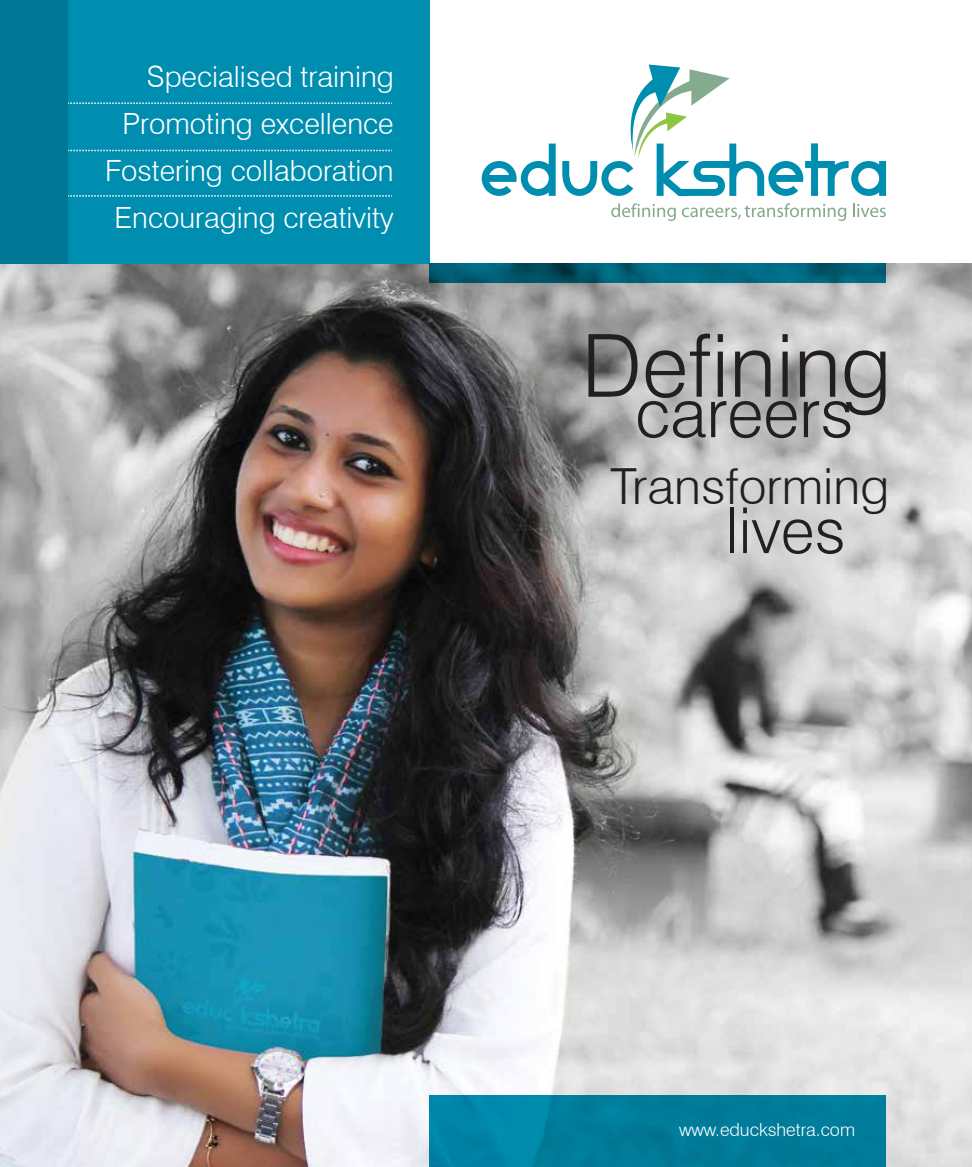
<style>
.page{position:relative;width:972px;height:1167px;background:#fff}
.page>*{position:absolute;margin:0;border:0;box-sizing:border-box;transform-origin:0 0}
.t1{font:300 87px "Swiss 721 BT";color:#231f20}
.t2{font:300 67.8px "Swiss 721 BT";color:#231f20}
.t3{font:300 63.3px "Swiss 721 BT";color:#231f20}
.t4{font:300 49.8px "Swiss 721 BT";color:#231f20}
.t5{font:300 29.25px/47.1px "Swiss 721 BT";color:#fff;text-align:right}
.t6{font:300 18px "Swiss 721 BT";color:#fff}
</style>
<div class="page">
<img style="left:0;top:161px;width:972px;height:1005px">
<svg style="left:611px;top:203px;width:65px;height:18px"></svg>
<svg style="left:682px;top:203px;width:164px;height:18px"></svg>
<svg style="left:853px;top:203px;width:33px;height:14px"></svg>
<svg style="left:482px;top:143px;width:74px;height:53px"></svg>
<svg style="left:562px;top:64px;width:324px;height:132px"></svg>
<div style="left:0;top:0;width:430px;height:263px;background:#008eb0"></div>
<div style="left:0;top:0;width:68px;height:263px;background:#007895"></div>
<svg style="left:68px;top:102px;width:324px;height:2px"></svg>
<svg style="left:68px;top:150px;width:324px;height:1px"></svg>
<svg style="left:68px;top:195px;width:324px;height:2px"></svg>
<svg style="left:430px;top:263px;width:456px;height:20px;background:#006077"></svg>
<div style="left:430px;top:1094px;width:456px;height:72px;background:linear-gradient(to right,#0084a6,#007894)"></div>
<p class="t5" style="left:105px;top:52px;width:290px">Specialised training<br>Promoting excellence<br>Fostering collaboration<br>Encouraging creativity</p>
<h1 class="t1" style="left:582px;top:313px;width:311px">Defining</h1>
<h2 class="t2" style="left:635px;top:372px;width:220px">careers</h2>
<h3 class="t4" style="left:611px;top:456px;width:280px">Transforming</h3>
<h3 class="t3" style="left:725px;top:492px;width:122px">lives</h3>
<p class="t6" style="left:679px;top:1118px;width:178px">www.educkshetra.com</p>
</div>
